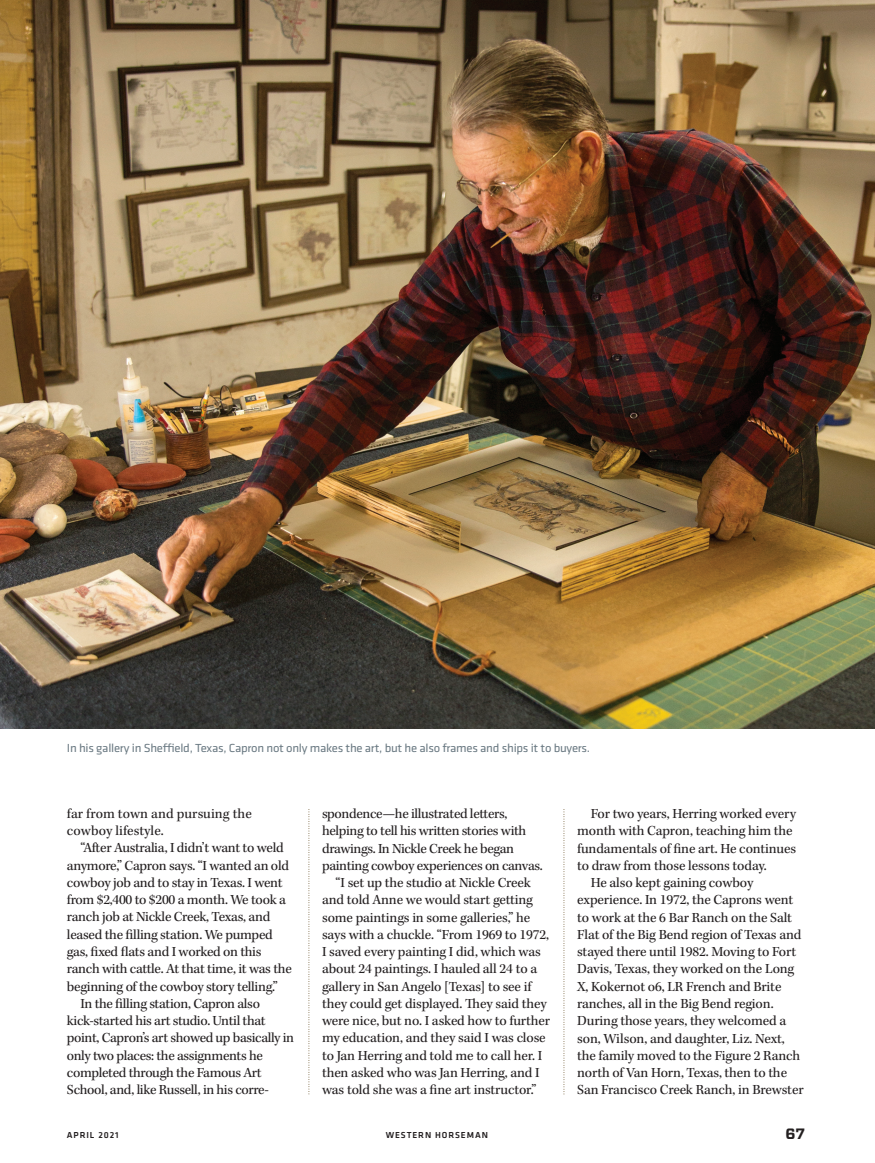
<style>
.page{position:relative;width:875px;height:1163px;background:#fff}
.page>*{position:absolute;margin:0;border:0;box-sizing:border-box;transform-origin:0 0}
.t1{font:700 15px "Vitesse";color:#231f20}
.t2{font:14.25px "Kepler Std";letter-spacing:-.015em;color:#231f20}
.t3{font:14.25px/17.2px "Kepler Std";letter-spacing:.005em;color:#231f20}
.t4{font:12.15px "Klavika Basic";letter-spacing:-.02em;color:#6b7a83;scale:1.05 1}
.t5{font:500 9px "Klavika Basic";letter-spacing:.1em;color:#231f20}
</style>
<div class="page">
<img style="left:0;top:0;width:874px;height:728px">
<svg style="left:308px;top:809px;width:1px;height:285px"></svg>
<svg style="left:563px;top:809px;width:1px;height:285px"></svg>
<p class="t4" style="left:67px;top:739px;width:500px">In his gallery in Sheffield, Texas, Capron not only makes the art, but he also frames and ships it to buyers.</p>
<p class="t3" style="left:67px;top:805px;width:186px">far from town and pursuing the cowboy lifestyle.</p>
<p class="t2" style="left:80px;top:840px;width:205px">“After Australia, I didn’t want to weld</p>
<p class="t2" style="left:67px;top:857px;width:224px">anymore,” Capron says. “I wanted an old</p>
<p class="t2" style="left:67px;top:874px;width:217px">cowboy job and to stay in Texas. I went</p>
<p class="t2" style="left:67px;top:891px;width:221px">from $2,400 to $200 a month. We took a</p>
<p class="t2" style="left:67px;top:909px;width:205px">ranch job at Nickle Creek, Texas, and</p>
<p class="t2" style="left:67px;top:926px;width:207px">leased the filling station. We pumped</p>
<p class="t2" style="left:67px;top:943px;width:196px">gas, fixed flats and I worked on this</p>
<p class="t2" style="left:67px;top:960px;width:226px">ranch with cattle. At that time, it was the</p>
<p class="t2" style="left:67px;top:978px;width:212px">beginning of the cowboy story telling.”</p>
<p class="t2" style="left:80px;top:995px;width:181px">In the filling station, Capron also</p>
<p class="t2" style="left:67px;top:1012px;width:200px">kick-started his art studio. Until that</p>
<p class="t2" style="left:67px;top:1029px;width:229px">point, Capron’s art showed up basically in</p>
<p class="t2" style="left:67px;top:1047px;width:197px">only two places: the assignments he</p>
<p class="t2" style="left:67px;top:1064px;width:196px">completed through the Famous Art</p>
<p class="t2" style="left:67px;top:1081px;width:203px">School, and, like Russell, in his corre-</p>
<p class="t2" style="left:322px;top:805px;width:187px">spondence—he illustrated letters,</p>
<p class="t2" style="left:322px;top:822px;width:205px">helping to tell his written stories with</p>
<p class="t2" style="left:322px;top:840px;width:193px">drawings. In Nickle Creek he began</p>
<p class="t2" style="left:322px;top:857px;width:222px">painting cowboy experiences on canvas.</p>
<p class="t2" style="left:335px;top:874px;width:197px">“I set up the studio at Nickle Creek</p>
<p class="t2" style="left:322px;top:891px;width:212px">and told Anne we would start getting</p>
<p class="t2" style="left:322px;top:909px;width:210px">some paintings in some galleries,” he</p>
<p class="t2" style="left:322px;top:926px;width:229px">says with a chuckle. “From 1969 to 1972,</p>
<p class="t2" style="left:322px;top:943px;width:220px">I saved every painting I did, which was</p>
<p class="t2" style="left:322px;top:960px;width:216px">about 24 paintings. I hauled all 24 to a</p>
<p class="t2" style="left:322px;top:978px;width:211px">gallery in San Angelo [Texas] to see if</p>
<p class="t2" style="left:322px;top:995px;width:226px">they could get displayed. They said they</p>
<p class="t2" style="left:322px;top:1012px;width:230px">were nice, but no. I asked how to further</p>
<p class="t2" style="left:322px;top:1029px;width:225px">my education, and they said I was close</p>
<p class="t2" style="left:322px;top:1047px;width:222px">to Jan Herring and told me to call her. I</p>
<p class="t2" style="left:322px;top:1064px;width:219px">then asked who was Jan Herring, and I</p>
<p class="t2" style="left:322px;top:1081px;width:216px">was told she was a fine art instructor.”</p>
<p class="t2" style="left:590px;top:805px;width:207px">For two years, Herring worked every</p>
<p class="t2" style="left:577px;top:822px;width:217px">month with Capron, teaching him the</p>
<p class="t2" style="left:577px;top:840px;width:220px">fundamentals of fine art. He continues</p>
<p class="t2" style="left:577px;top:857px;width:191px">to draw from those lessons today.</p>
<p class="t2" style="left:590px;top:874px;width:164px">He also kept gaining cowboy</p>
<p class="t2" style="left:577px;top:892px;width:218px">experience. In 1972, the Caprons went</p>
<p class="t2" style="left:577px;top:909px;width:216px">to work at the 6 Bar Ranch on the Salt</p>
<p class="t2" style="left:577px;top:926px;width:226px">Flat of the Big Bend region of Texas and</p>
<p class="t2" style="left:577px;top:943px;width:220px">stayed there until 1982. Moving to Fort</p>
<p class="t2" style="left:577px;top:961px;width:219px">Davis, Texas, they worked on the Long</p>
<p class="t2" style="left:577px;top:978px;width:206px">X, Kokernot o6, LR French and Brite</p>
<p class="t2" style="left:577px;top:995px;width:198px">ranches, all in the Big Bend region.</p>
<p class="t2" style="left:577px;top:1012px;width:210px">During those years, they welcomed a</p>
<p class="t2" style="left:577px;top:1030px;width:209px">son, Wilson, and daughter, Liz. Next,</p>
<p class="t2" style="left:577px;top:1047px;width:224px">the family moved to the Figure 2 Ranch</p>
<p class="t2" style="left:577px;top:1064px;width:211px">north of Van Horn, Texas, then to the</p>
<p class="t2" style="left:577px;top:1081px;width:228px">San Francisco Creek Ranch, in Brewster</p>
<p class="t5" style="left:67px;top:1128px;width:53px">APRIL 2021</p>
<p class="t5" style="left:386px;top:1128px;width:104px">WESTERN HORSEMAN</p>
<p class="t1" style="left:785px;top:1123px;width:21px">67</p>
</div>
